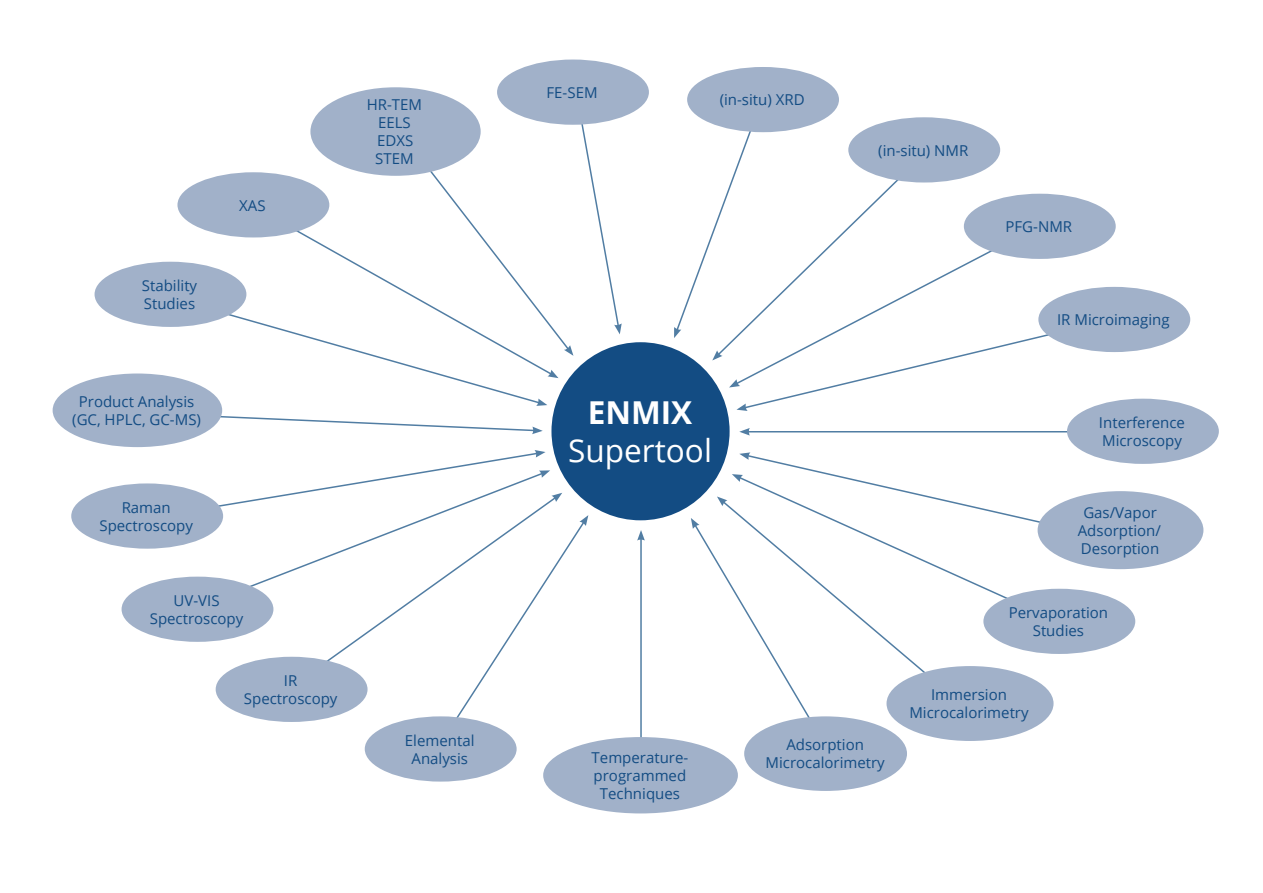
<style>
.page{position:relative;width:1263px;height:893px;background:#fff}
.page>*{position:absolute;margin:0;border:0;box-sizing:border-box;transform-origin:0 0}
.t1{font:31.5px "Open Sans";color:#fff}
.t2{font:700 31.5px "Open Sans";color:#fff}
.t3{font:15px/18px "Open Sans";color:#134c83;text-align:center}
</style>
<div class="page">
<div style="left:551px;top:342px;width:179px;height:178px;background:#134c83;border-radius:50%"></div>
<svg style="left:674px;top:103px;width:440px;height:308px"></svg>
<svg style="left:130px;top:96px;width:492px;height:338px"></svg>
<hr style="left:640px;top:538px;width:2px;height:237px;background:#517da3">
<svg style="left:637px;top:530px;width:8px;height:11px"></svg>
<svg style="left:691px;top:452px;width:430px;height:295px"></svg>
<hr style="left:747px;top:431px;width:399px;height:1px;background:#517da3">
<svg style="left:739px;top:428px;width:11px;height:8px"></svg>
<svg style="left:146px;top:450px;width:442px;height:300px"></svg>
<div style="left:310px;top:87px;width:171px;height:89px;background:#a1b1c9;border-radius:50%"></div>
<div style="left:497px;top:60px;width:152px;height:65px;background:#a1b1c9;border-radius:50%"></div>
<div style="left:687px;top:67px;width:152px;height:65px;background:#a1b1c9;border-radius:50%"></div>
<div style="left:848px;top:117px;width:152px;height:66px;background:#a1b1c9;border-radius:50%"></div>
<div style="left:964px;top:194px;width:152px;height:65px;background:#a1b1c9;border-radius:50%"></div>
<div style="left:1038px;top:287px;width:152px;height:65px;background:#a1b1c9;border-radius:50%"></div>
<div style="left:1067px;top:399px;width:152px;height:65px;background:#a1b1c9;border-radius:50%"></div>
<div style="left:1037px;top:491px;width:166px;height:78px;background:#a1b1c9;border-radius:50%"></div>
<div style="left:983px;top:589px;width:152px;height:65px;background:#a1b1c9;border-radius:50%"></div>
<div style="left:886px;top:666px;width:167px;height:75px;background:#a1b1c9;border-radius:50%"></div>
<div style="left:744px;top:716px;width:163px;height:75px;background:#a1b1c9;border-radius:50%"></div>
<div style="left:543px;top:737px;width:195px;height:76px;background:#a1b1c9;border-radius:50%"></div>
<div style="left:365px;top:716px;width:152px;height:66px;background:#a1b1c9;border-radius:50%"></div>
<div style="left:216px;top:657px;width:152px;height:65px;background:#a1b1c9;border-radius:50%"></div>
<div style="left:122px;top:577px;width:151px;height:65px;background:#a1b1c9;border-radius:50%"></div>
<div style="left:71px;top:483px;width:152px;height:66px;background:#a1b1c9;border-radius:50%"></div>
<div style="left:53px;top:373px;width:169px;height:74px;background:#a1b1c9;border-radius:50%"></div>
<div style="left:177px;top:172px;width:152px;height:65px;background:#a1b1c9;border-radius:50%"></div>
<div style="left:95px;top:262px;width:151px;height:65px;background:#a1b1c9;border-radius:50%"></div>
<p class="t3" style="left:142px;top:276px;width:57px;text-align:left">Stability<br>Studies</p>
<p class="t3" style="left:239px;top:196px;width:28px">XAS</p>
<p class="t3" style="left:367px;top:95px;width:57px">HR-TEM<br>EELS<br>EDXS<br>STEM</p>
<p class="t3" style="left:72px;top:392px;width:130px">Product Analysis (GC, HPLC, GC-MS)</p>
<p class="t3" style="left:99px;top:498px;width:95px">Raman<br>Spectroscopy</p>
<p class="t3" style="left:150px;top:591px;width:95px">UV-VIS<br>Spectroscopy</p>
<p class="t3" style="left:244px;top:671px;width:95px">IR<br>Spectroscopy</p>
<p class="t3" style="left:405px;top:731px;width:71px">Elemental<br>Analysis</p>
<p class="t3" style="left:546px;top:83px;width:53px">FE-SEM</p>
<p class="t3" style="left:720px;top:90px;width:86px">(in-situ) XRD</p>
<p class="t3" style="left:878px;top:141px;width:92px">(in-situ) NMR</p>
<p class="t3" style="left:1005px;top:217px;width:68px">PFG-NMR</p>
<h1 class="t2" style="left:588px;top:391px;width:106px">ENMIX</h1>
<h1 class="t1" style="left:568px;top:429px;width:145px">Supertool</h1>
<p class="t3" style="left:592px;top:748px;width:98px">Temperature&shy;programmed<br>Techniques</p>
<p class="t3" style="left:1057px;top:310px;width:114px">IR Microimaging</p>
<p class="t3" style="left:765px;top:736px;width:121px">Adsorption<br>Microcalorimetry</p>
<p class="t3" style="left:1099px;top:413px;width:88px;text-align:left">Interference<br>Microscopy</p>
<p class="t3" style="left:1078px;top:503px;width:85px">Gas/Vapor<br>Adsorption/<br>Desorption</p>
<p class="t3" style="left:1009px;top:603px;width:101px">Pervaporation<br>Studies</p>
<p class="t3" style="left:909px;top:685px;width:121px">Immersion<br>Microcalorimetry</p>
</div>
